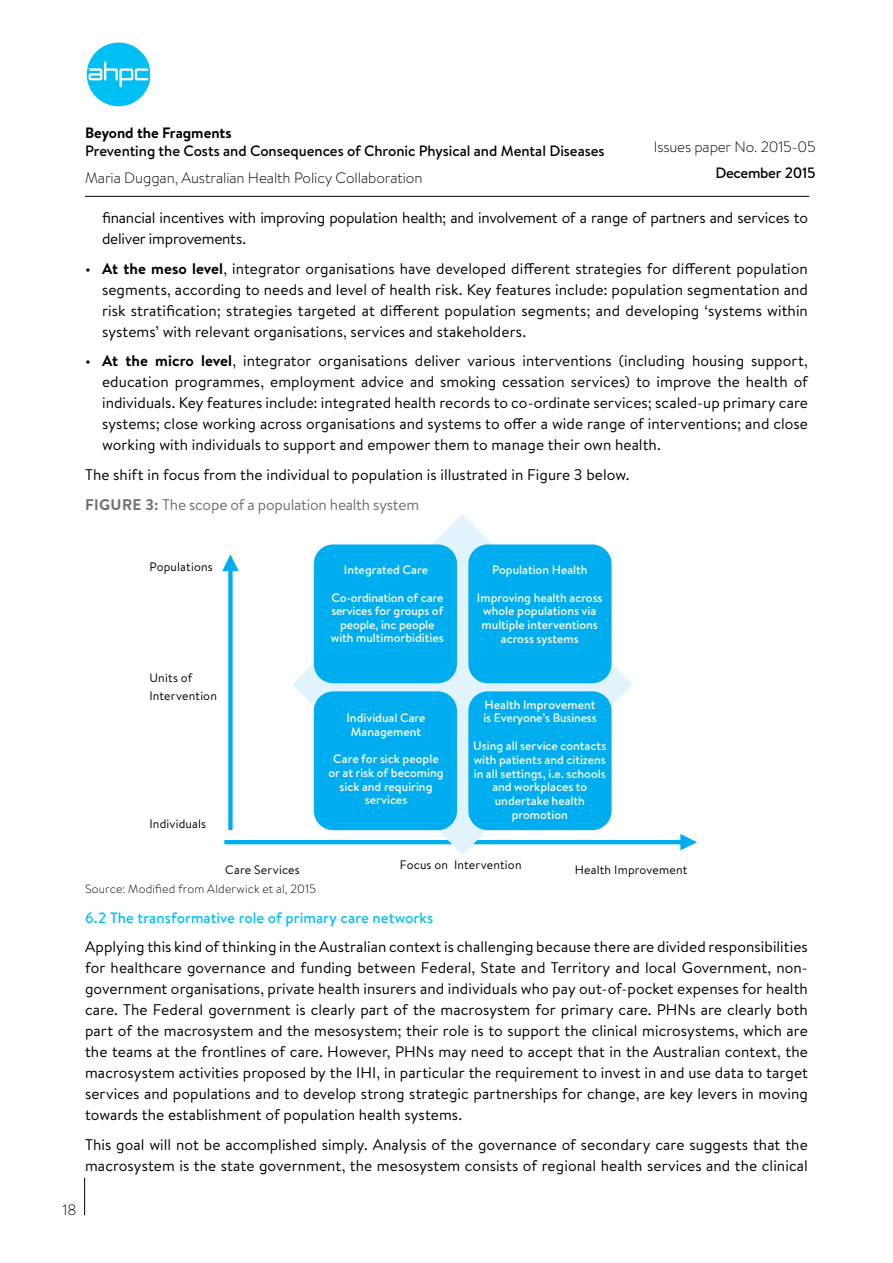
<style>
.page{position:relative;width:893px;height:1263px;background:#fff}
.page>*{position:absolute;margin:0;border:0;box-sizing:border-box;transform-origin:0 0}
.BODYCOPY_1{font:15.45px/21px "Brandon Text";letter-spacing:.005em;color:#000;text-align:justify}
.Dot_Points{font:15.45px/21px "Brandon Text";letter-spacing:-.01em;color:#000;text-align:justify}
.Subhead{font:15.45px "Brandon Text";letter-spacing:-.015em;color:#6d6e71}
.t1{font:500 15px "Brandon Text";letter-spacing:-.005em;color:#000}
.t2{font:300 15px "Brandon Text";letter-spacing:-.005em;color:#000}
.TOC_Style{font:500 15px "Brandon Text";letter-spacing:.005em;color:#00c0f3}
.t3{font:700 15px "Brandon Text";color:#000}
.t4{font:500 12.3px/13.8px "Brandon Text";color:#fff;text-align:center}
.t5{font:12.3px/18.3px "Brandon Text";letter-spacing:.015em;color:#000}
.source{font:300 12px "Brandon Text";letter-spacing:.015em;color:#000}
.s1{font-weight:700}
</style>
<div class="page">
<svg style="left:87px;top:43px;width:63px;height:63px"></svg>
<hr style="left:85px;top:196px;width:724px;height:1px;background:#000">
<hr style="left:84px;top:1178px;width:1px;height:37px;background:#000">
<hr style="left:224px;top:840px;width:459px;height:4px;background:#00aeef">
<svg style="left:680px;top:834px;width:17px;height:16px"></svg>
<svg style="left:292px;top:514px;width:341px;height:341px"></svg>
<div style="left:314px;top:691px;width:143px;height:139px;background:#00aeef;border-radius:19px"></div>
<div style="left:468px;top:691px;width:144px;height:139px;background:#00aeef;border-radius:19px"></div>
<div style="left:314px;top:544px;width:143px;height:139px;background:#00aeef;border-radius:19px"></div>
<div style="left:468px;top:544px;width:144px;height:139px;background:#00aeef;border-radius:19px"></div>
<div style="left:228px;top:568px;width:5px;height:262px;background:#00aeef"></div>
<svg style="left:222px;top:554px;width:17px;height:17px"></svg>
<p class="t3" style="left:85px;top:122px;width:148px">Beyond the Fragments</p>
<p class="t1" style="left:85px;top:141px;width:521px">Preventing the Costs and Consequences of Chronic Physical and Mental Diseases</p>
<p class="t2" style="left:85px;top:167px;width:339px">Maria Duggan, Australian Health Policy Collaboration</p>
<p class="t2" style="left:654px;top:137px;width:163px">Issues paper No. 2015-05</p>
<p class="t1" style="left:715px;top:162px;width:102px">December 2015</p>
<p class="Dot_Points" style="left:102px;top:207px;width:707px">financial incentives with improving population health; and involvement of a range of partners and services to deliver improvements.</p>
<p class="Dot_Points" style="left:102px;top:258px;width:707px;text-indent:-17px">• <span class="s1">At the meso level</span>, integrator organisations have developed different strategies for different population segments, according to needs and level of health risk. Key features include: population segmentation and risk stratification; strategies targeted at different population segments; and developing ‘systems within systems’ with relevant organisations, services and stakeholders.</p>
<p class="Dot_Points" style="left:102px;top:350px;width:707px;text-indent:-17px">• <span class="s1">At the micro level</span>, integrator organisations deliver various interventions (including housing support, education programmes, employment advice and smoking cessation services) to improve the health of individuals. Key features include: integrated health records to co-ordinate services; scaled-up primary care systems; close working across organisations and systems to offer a wide range of interventions; and close working with individuals to support and empower them to manage their own health.</p>
<p class="BODYCOPY_1" style="left:85px;top:464px;width:546px">The shift in focus from the individual to population is illustrated in Figure 3 below.</p>
<p class="Subhead" style="left:85px;top:493px;width:335px"><span class="s1">FIGURE 3:</span> The scope of a population health system</p>
<p class="t5" style="left:149px;top:558px;width:65px">Populations</p>
<p class="t5" style="left:149px;top:668px;width:69px">Units of<br>Intervention</p>
<p class="t5" style="left:149px;top:815px;width:58px">Individuals</p>
<p class="t4" style="left:344px;top:563px;width:86px">Integrated Care</p>
<p class="t4" style="left:331px;top:590px;width:114px">Co-ordination of care services for groups of people, inc people with multimorbidities</p>
<p class="t4" style="left:346px;top:710px;width:81px">Individual Care<br>Management</p>
<p class="t4" style="left:328px;top:752px;width:117px">Care for sick people or at risk of becoming sick and requiring services</p>
<p class="t4" style="left:492px;top:563px;width:97px">Population Health</p>
<p class="t4" style="left:477px;top:590px;width:127px">Improving health across whole populations via multiple interventions across systems</p>
<p class="t4" style="left:483px;top:698px;width:115px;line-height:12.9px;text-align:left">Health Improvement is Everyone’s Business</p>
<p class="t4" style="left:473px;top:739px;width:135px">Using all service contacts with patients and citizens in all settings, i.e. schools and workplaces to undertake health promotion</p>
<p class="t5" style="left:225px;top:860px;width:76px">Care Services</p>
<p class="t5" style="left:400px;top:855px;width:123px">Focus on Intervention</p>
<p class="t5" style="left:575px;top:860px;width:114px">Health Improvement</p>
<p class="source" style="left:85px;top:881px;width:232px">Source: Modified from Alderwick et al, 2015</p>
<p class="TOC_Style" style="left:85px;top:907px;width:350px">6.2 The transformative role of primary care networks</p>
<p class="BODYCOPY_1" style="left:85px;top:936px;width:724px">Applying this kind of thinking in the Australian context is challenging because there are divided responsibilities for healthcare governance and funding between Federal, State and Territory and local Government, non&shy;government organisations, private health insurers and individuals who pay out-of-pocket expenses for health care. The Federal government is clearly part of the macrosystem for primary care. PHNs are clearly both part of the macrosystem and the mesosystem; their role is to support the clinical microsystems, which are the teams at the frontlines of care. However, PHNs may need to accept that in the Australian context, the macrosystem activities proposed by the IHI, in particular the requirement to invest in and use data to target services and populations and to develop strong strategic partnerships for change, are key levers in moving towards the establishment of population health systems.</p>
<p class="BODYCOPY_1" style="left:85px;top:1133px;width:724px">This goal will not be accomplished simply. Analysis of the governance of secondary care suggests that the macrosystem is the state government, the mesosystem consists of regional health services and the clinical</p>
<p class="t2" style="left:62px;top:1199px;width:16px">18</p>
</div>
